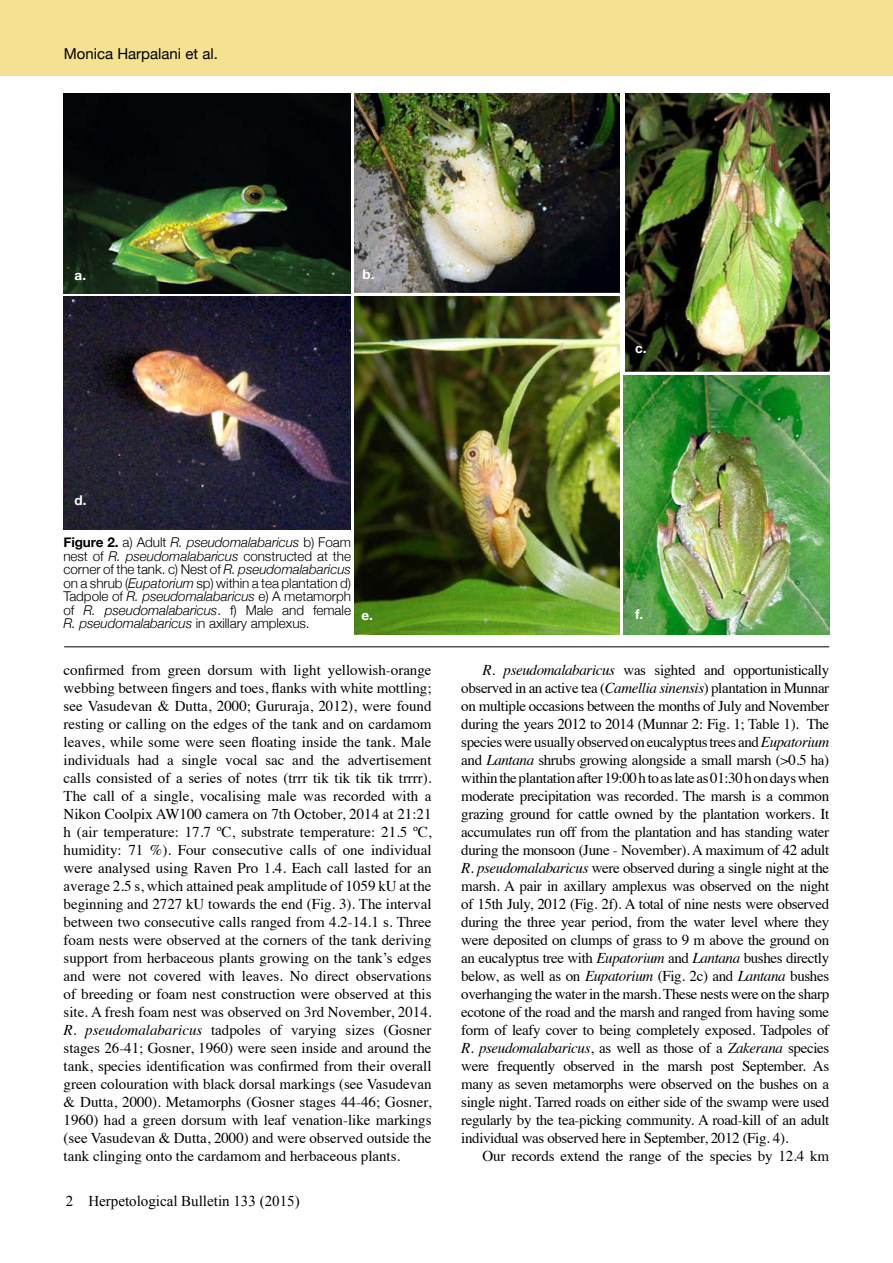
<style>
.page{position:relative;width:893px;height:1263px;background:#fff}
.page>*{position:absolute;margin:0;border:0;box-sizing:border-box;transform-origin:0 0}
.t1{font:15px/18px "Times";letter-spacing:-.01em;color:#000;text-align:justify}
.t2{font:15px "Times New Roman";color:#000}
.t3{font:15px "Helvetica Neue";color:#000}
.t4{font:300 13.5px/13.5px "Helvetica Neue";letter-spacing:-.005em;color:#000;text-align:justify}
.t5{font:700 13.5px "Helvetica Neue";color:#fff}
.s1{font-weight:700}
.s2{font-style:italic}
</style>
<div class="page">
<div style="left:0;top:0;width:893px;height:76px;background:#f4e192"></div>
<img style="left:64px;top:94px;width:287px;height:200px">
<img style="left:354px;top:94px;width:266px;height:199px">
<img style="left:625px;top:94px;width:204px;height:277px">
<img style="left:64px;top:297px;width:287px;height:232px">
<img style="left:354px;top:297px;width:266px;height:337px">
<img style="left:624px;top:375px;width:205px;height:259px">
<hr style="left:64px;top:646px;width:765px;height:1px;background:#000">
<p class="t3" style="left:64px;top:43px;width:156px">Monica Harpalani et al.</p>
<p class="t5" style="left:75px;top:265px;width:13px">a.</p>
<p class="t5" style="left:362px;top:264px;width:14px">b.</p>
<p class="t5" style="left:635px;top:337px;width:13px">c.</p>
<p class="t5" style="left:75px;top:490px;width:14px">d.</p>
<p class="t4" style="left:63px;top:535px;width:289px"><span class="s1">Figure 2.</span> a) Adult <span class="s2">R. pseudomalabaricus</span> b) Foam nest of <span class="s2">R. pseudomalabaricus</span> constructed at the corner of the tank. c) Nest of <span class="s2">R. pseudomalabaricus </span>on a shrub (<span class="s2">Eupatorium</span> sp) within a tea plantation d)<br>Tadpole of <span class="s2">R. pseudomalabaricus</span> e) A metamorph of <span class="s2">R. pseudomalabaricus</span>. f) Male and female <span class="s2">R. pseudomalabaricus</span> in axillary amplexus.</p>
<p class="t5" style="left:361px;top:604px;width:13px">e.</p>
<p class="t5" style="left:635px;top:603px;width:10px">f.</p>
<p class="t1" style="left:64px;top:660px;width:369px">confirmed from green dorsum with light yellowish-orange webbing between fingers and toes, flanks with white mottling; see Vasudevan &amp; Dutta, 2000; Gururaja, 2012), were found resting or calling on the edges of the tank and on cardamom leaves, while some were seen floating inside the tank. Male individuals had a single vocal sac and the advertisement calls consisted of a series of notes (trrr tik tik tik tik trrrr).<br>The call of a single, vocalising male was recorded with a Nikon Coolpix AW100 camera on 7th October, 2014 at 21:21 h (air temperature: 17.7 ºC, substrate temperature: 21.5 ºC, humidity: 71 %). Four consecutive calls of one individual were analysed using Raven Pro 1.4. Each call lasted for an average 2.5 s, which attained peak amplitude of 1059 kU at the beginning and 2727 kU towards the end (Fig. 3). The interval between two consecutive calls ranged from 4.2-14.1 s. Three foam nests were observed at the corners of the tank deriving support from herbaceous plants growing on the tank’s edges and were not covered with leaves. No direct observations of breeding or foam nest construction were observed at this site. A fresh foam nest was observed on 3rd November, 2014.<br><span class="s2">R. pseudomalabaricus</span> tadpoles of varying sizes (Gosner stages 26-41; Gosner, 1960) were seen inside and around the tank, species identification was confirmed from their overall green colouration with black dorsal markings (see Vasudevan &amp; Dutta, 2000). Metamorphs (Gosner stages 44-46; Gosner, 1960) had a green dorsum with leaf venation-like markings (see Vasudevan &amp; Dutta, 2000) and were observed outside the tank clinging onto the cardamom and herbaceous plants.</p>
<p class="t1" style="left:461px;top:660px;width:369px;text-indent:21px"><span class="s2">R. pseudomalabaricus</span> was sighted and opportunistically observed in an active tea (<span class="s2">Camellia sinensis</span>) plantation in Munnar on multiple occasions between the months of July and November during the years 2012 to 2014 (Munnar 2: Fig. 1; Table 1). The species were usually observed on eucalyptus trees and <span class="s2">Eupatorium </span>and <span class="s2">Lantana</span> shrubs growing alongside a small marsh (&gt;0.5 ha) within the plantation after 19:00 h to as late as 01:30 h on days when moderate precipitation was recorded. The marsh is a common grazing ground for cattle owned by the plantation workers. It accumulates run off from the plantation and has standing water during the monsoon (June - November). A maximum of 42 adult <span class="s2">R. pseudomalabaricus</span> were observed during a single night at the marsh. A pair in axillary amplexus was observed on the night of 15th July, 2012 (Fig. 2f). A total of nine nests were observed during the three year period, from the water level where they were deposited on clumps of grass to 9 m above the ground on an eucalyptus tree with <span class="s2">Eupatorium</span> and <span class="s2">Lantana</span> bushes directly below, as well as on <span class="s2">Eupatorium</span> (Fig. 2c) and <span class="s2">Lantana</span> bushes overhanging the water in the marsh. These nests were on the sharp ecotone of the road and the marsh and ranged from having some form of leafy cover to being completely exposed. Tadpoles of <span class="s2">R. pseudomalabaricus</span>, as well as those of a <span class="s2">Zakerana</span> species were frequently observed in the marsh post September. As many as seven metamorphs were observed on the bushes on a single night. Tarred roads on either side of the swamp were used regularly by the tea-picking community. A road-kill of an adult individual was observed here in September, 2012 (Fig. 4).</p>
<p class="t1" style="left:483px;top:1146px;width:348px">Our records extend the range of the species by 12.4 km</p>
<p class="t2" style="left:66px;top:1191px;width:235px">2 Herpetological Bulletin 133 (2015)</p>
</div>
